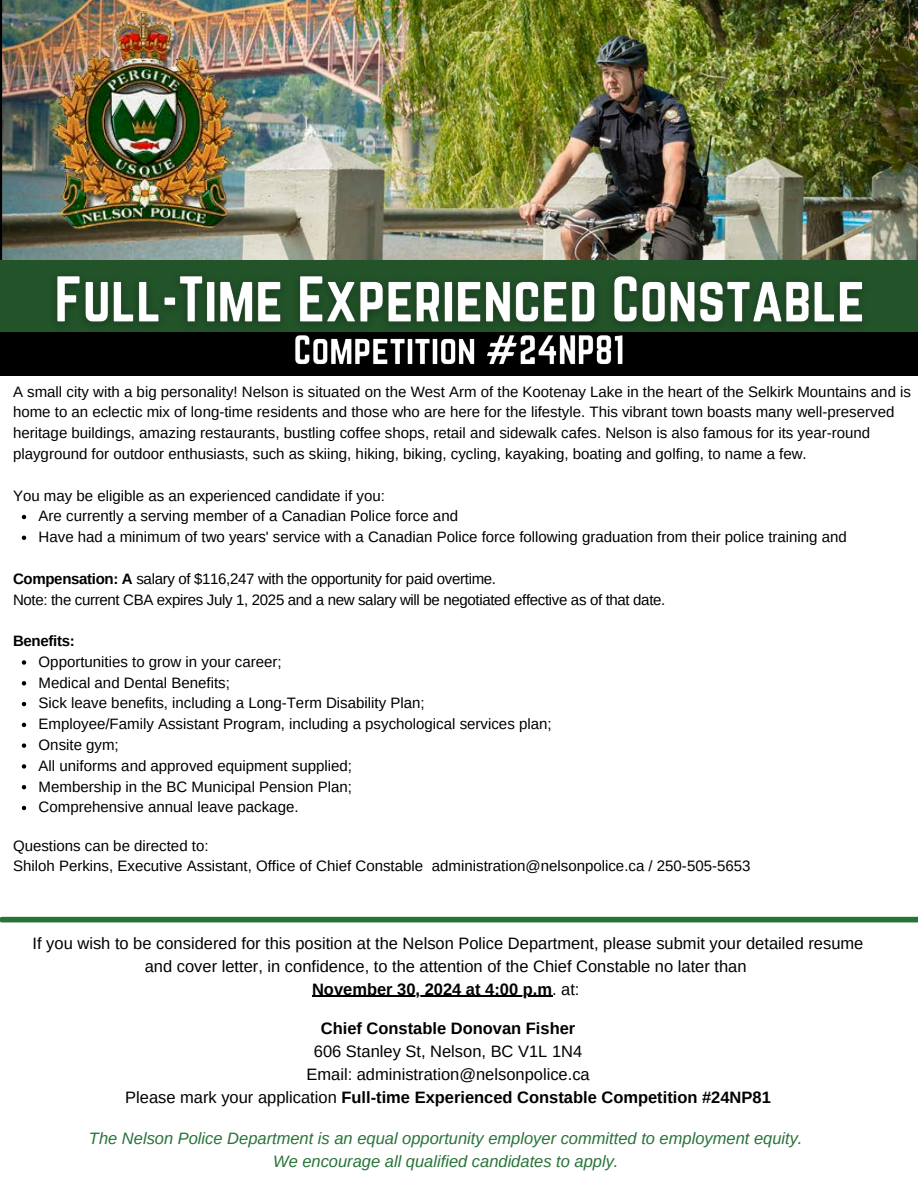
<style>
.page{position:relative;width:918px;height:1188px;background:#fff}
.page>*{position:absolute;margin:0;border:0;box-sizing:border-box;transform-origin:0 0}
.t1{font:16.5px/23px "Arimo";color:#000;text-align:center}
.t2{font:700 16.5px "Arimo";color:#000}
.t3{font:italic 16.5px "Arimo";color:#287338}
.t4{font:15px/20.9px "Arimo";color:#000}
.t5{font:15px "Arimo";letter-spacing:-.02em;color:#000}
.t6{font:700 15px "Arimo";letter-spacing:-.02em;color:#000}
.s1{font-weight:700}
.s2{font-weight:400}
</style>
<div class="page">
<img style="left:0;top:0;width:918px;height:261px">
<div style="left:0;top:261px;width:918px;height:76px;background:#225329"></div>
<svg style="left:22px;top:515px;width:4px;height:4px"></svg>
<svg style="left:22px;top:536px;width:4px;height:4px"></svg>
<svg style="left:22px;top:660px;width:4px;height:5px"></svg>
<svg style="left:22px;top:681px;width:4px;height:4px"></svg>
<svg style="left:22px;top:702px;width:4px;height:4px"></svg>
<svg style="left:22px;top:723px;width:4px;height:4px"></svg>
<svg style="left:22px;top:743px;width:4px;height:5px"></svg>
<svg style="left:22px;top:764px;width:4px;height:5px"></svg>
<svg style="left:22px;top:785px;width:4px;height:4px"></svg>
<svg style="left:22px;top:806px;width:4px;height:4px"></svg>
<div style="left:2px;top:917px;width:916px;height:5px;background:#287338"></div>
<img style="left:24px;top:0;width:247px;height:242px">
<img style="left:56px;top:276px;width:807px;height:49px">
<hr style="left:312px;top:996px;width:240px;height:1px;background:#000">
<div style="left:0;top:332px;width:918px;height:43px;background:#000"></div>
<img style="left:284px;top:335px;width:349px;height:41px">
<p class="t4" style="left:13px;top:381px;width:900px">A small city with a big personality! Nelson is situated on the West Arm of the Kootenay Lake in the heart of the Selkirk Mountains and is home to an eclectic mix of long-time residents and those who are here for the lifestyle. This vibrant town boasts many well-preserved heritage buildings, amazing restaurants, bustling coffee shops, retail and sidewalk cafes. Nelson is also famous for its year-round playground for outdoor enthusiasts, such as skiing, hiking, biking, cycling, kayaking, boating and golfing, to name a few.</p>
<p class="t4" style="left:13px;top:485px;width:373px">You may be eligible as an experienced candidate if you:</p>
<p class="t4" style="left:39px;top:506px;width:421px">Are currently a serving member of a Canadian Police force and</p>
<p class="t4" style="left:39px;top:527px;width:810px">Have had a minimum of two years' service with a Canadian Police force following graduation from their police training and</p>
<p class="t5" style="left:13px;top:570px;width:485px"><span class="s1">Compensation: A</span> salary of $116,247 with the opportunity for paid overtime.</p>
<p class="t5" style="left:13px;top:591px;width:654px">Note: the current CBA expires July 1, 2025 and a new salary will be negotiated effective as of that date.</p>
<p class="t6" style="left:13px;top:633px;width:63px">Benefits:</p>
<h3 class="t4" style="left:39px;top:651px;width:245px">Opportunities to grow in your career;</h3>
<p class="t4" style="left:39px;top:672px;width:193px">Medical and Dental Benefits;</p>
<p class="t4" style="left:39px;top:693px;width:387px">Sick leave benefits, including a Long-Term Disability Plan;</p>
<p class="t4" style="left:39px;top:714px;width:515px">Employee/Family Assistant Program, including a psychological services plan;</p>
<p class="t4" style="left:39px;top:734px;width:82px">Onsite gym;</p>
<p class="t4" style="left:39px;top:755px;width:315px">All uniforms and approved equipment supplied;</p>
<p class="t4" style="left:39px;top:776px;width:315px">Membership in the BC Municipal Pension Plan;</p>
<p class="t4" style="left:39px;top:797px;width:261px">Comprehensive annual leave package.</p>
<p class="t4" style="left:13px;top:835px;width:197px">Questions can be directed to:</p>
<p class="t4" style="left:13px;top:856px;width:739px">Shiloh Perkins, Executive Assistant, Office of Chief Constable administration@nelsonpolice.ca / 250-505-5653</p>
<p class="t1" style="left:33px;top:932px;width:832px">If you wish to be considered for this position at the Nelson Police Department, please submit your detailed resume and cover letter, in confidence, to the attention of the Chief Constable no later than</p>
<p class="t2" style="left:312px;top:980px;width:269px">November 30, 2024 at 4:00 p.m<span class="s2">. at:</span></p>
<p class="t2" style="left:321px;top:1019px;width:256px">Chief Constable Donovan Fisher</p>
<p class="t1" style="left:314px;top:1040px;width:270px">606 Stanley St, Nelson, BC V1L 1N4</p>
<p class="t1" style="left:306px;top:1063px;width:285px">Email: administration@nelsonpolice.ca</p>
<p class="t2" style="left:125px;top:1088px;width:647px"><span class="s2">Please mark your application</span> Full-time Experienced Constable Competition #24NP81</p>
<p class="t3" style="left:89px;top:1129px;width:715px">The Nelson Police Department is an equal opportunity employer committed to employment equity.</p>
<p class="t3" style="left:273px;top:1152px;width:347px">We encourage all qualified candidates to apply.</p>
</div>
